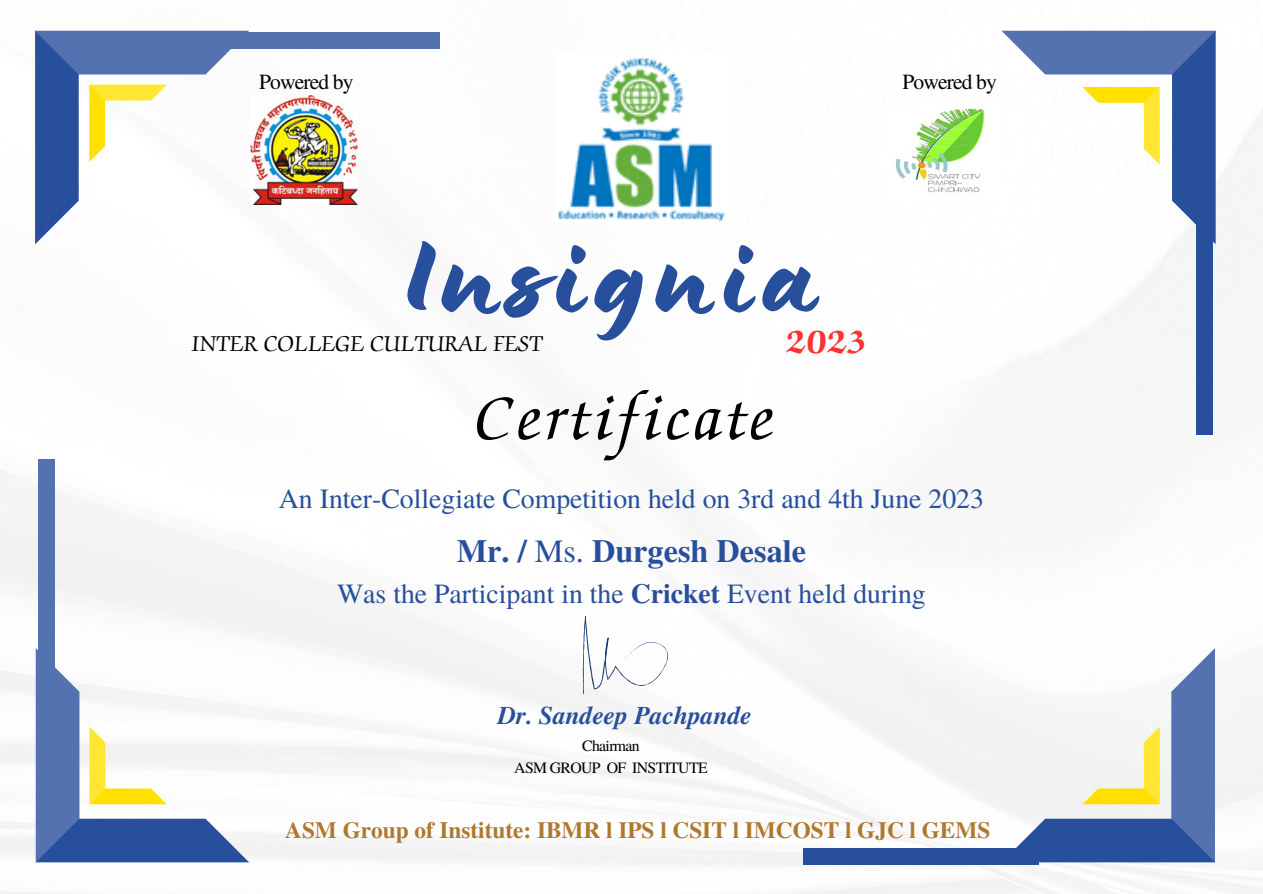
<style>
.page{position:relative;width:1263px;height:894px;background:#fff}
.page>*{position:absolute;margin:0;border:0;box-sizing:border-box;transform-origin:0 0}
.t1{font:126.9px "Lumios Brush";letter-spacing:.075em;color:#284f9c}
.t2{font:italic 68.4px "Zapf Chancery Pro";letter-spacing:.075em;color:#000}
.t3{font:700 36.75px "Zapf Chancery Pro";color:#ff3131}
.t4{font:700 32.25px "Te X Gyre Termes";color:#284f9c}
.t5{font:27.75px "Te X Gyre Termes";color:#284f9c}
.t6{font:italic 700 25.5px "Te X Gyre Termes";color:#284f9c}
.t7{font:24.75px "Zapf Chancery Pro";color:#000}
.t8{font:700 23.25px "Te X Gyre Termes";color:#af782f}
.t9{font:21.6px "Te X Gyre Termes";letter-spacing:-.04em;color:#000}
.t10{font:15.75px "Te X Gyre Termes";letter-spacing:-.04em;color:#000}
.s1{font-weight:400}
.s2{font-weight:700}
</style>
<div class="page">
<img style="left:0;top:30px;width:1263px;height:863px">
<svg style="left:35px;top:648px;width:214px;height:214px"></svg>
<svg style="left:36px;top:648px;width:43px;height:214px;background:#5d7ab3"></svg>
<svg style="left:1002px;top:648px;width:169px;height:214px;fill:#f4f4f4"></svg>
<svg style="left:1171px;top:648px;width:44px;height:214px;background:#617db5"></svg>
<svg style="left:583px;top:616px;width:85px;height:78px"></svg>
<svg style="left:35px;top:30px;width:214px;height:214px"></svg>
<svg style="left:35px;top:31px;width:214px;height:43px;background:#5d7ab3"></svg>
<svg style="left:89px;top:84px;width:78px;height:78px"></svg>
<svg style="left:89px;top:726px;width:78px;height:78px"></svg>
<svg style="left:1082px;top:726px;width:78px;height:78px"></svg>
<svg style="left:1002px;top:30px;width:213px;height:214px"></svg>
<svg style="left:1002px;top:31px;width:213px;height:43px;background:#5f7cb5"></svg>
<svg style="left:1082px;top:87px;width:78px;height:77px"></svg>
<div style="left:39px;top:459px;width:16px;height:235px;background:#5372b0"></div>
<div style="left:204px;top:32px;width:236px;height:17px;background:#5372b0"></div>
<div style="left:803px;top:848px;width:235px;height:16px;background:#284f9c"></div>
<div style="left:1197px;top:199px;width:16px;height:236px;background:#284f9c"></div>
<img style="left:250px;top:95px;width:107px;height:109px">
<img style="left:882px;top:107px;width:119px;height:92px">
<img style="left:420px;top:30px;width:444px;height:329px">
<h6 class="t9" style="left:259px;top:66px;width:96px">Powered by</h6>
<h2 class="t9" style="left:902px;top:66px;width:96px">Powered by</h2>
<p class="t1" style="left:405px;top:233px;width:414px">Insignia</p>
<p class="t7" style="left:191px;top:334px;width:353px">INTER COLLEGE CULTURAL FEST</p>
<h1 class="t3" style="left:786px;top:327px;width:83px">2023</h1>
<h5 class="t2" style="left:476px;top:390px;width:300px">Certificate</h5>
<p class="t5" style="left:279px;top:479px;width:706px">An Inter-Collegiate Competition held on 3rd and 4th June 2023</p>
<h3 class="t4" style="left:457px;top:526px;width:351px">Mr. / <span class="s1">Ms.</span> Durgesh Desale</h3>
<h3 class="t5" style="left:337px;top:573px;width:590px">Was the Participant in the <span class="s2">Cricket</span> Event held during</h3>
<p class="t6" style="left:498px;top:696px;width:256px">Dr. Sandeep Pachpande</p>
<p class="t10" style="left:582px;top:734px;width:59px">Chairman</p>
<p class="t10" style="left:514px;top:755px;width:195px">ASM GROUP OF INSTITUTE</p>
<h5 class="t8" style="left:285px;top:811px;width:706px">ASM Group of Institute: IBMR l IPS l CSIT l IMCOST l GJC l GEMS</h5>
</div>
